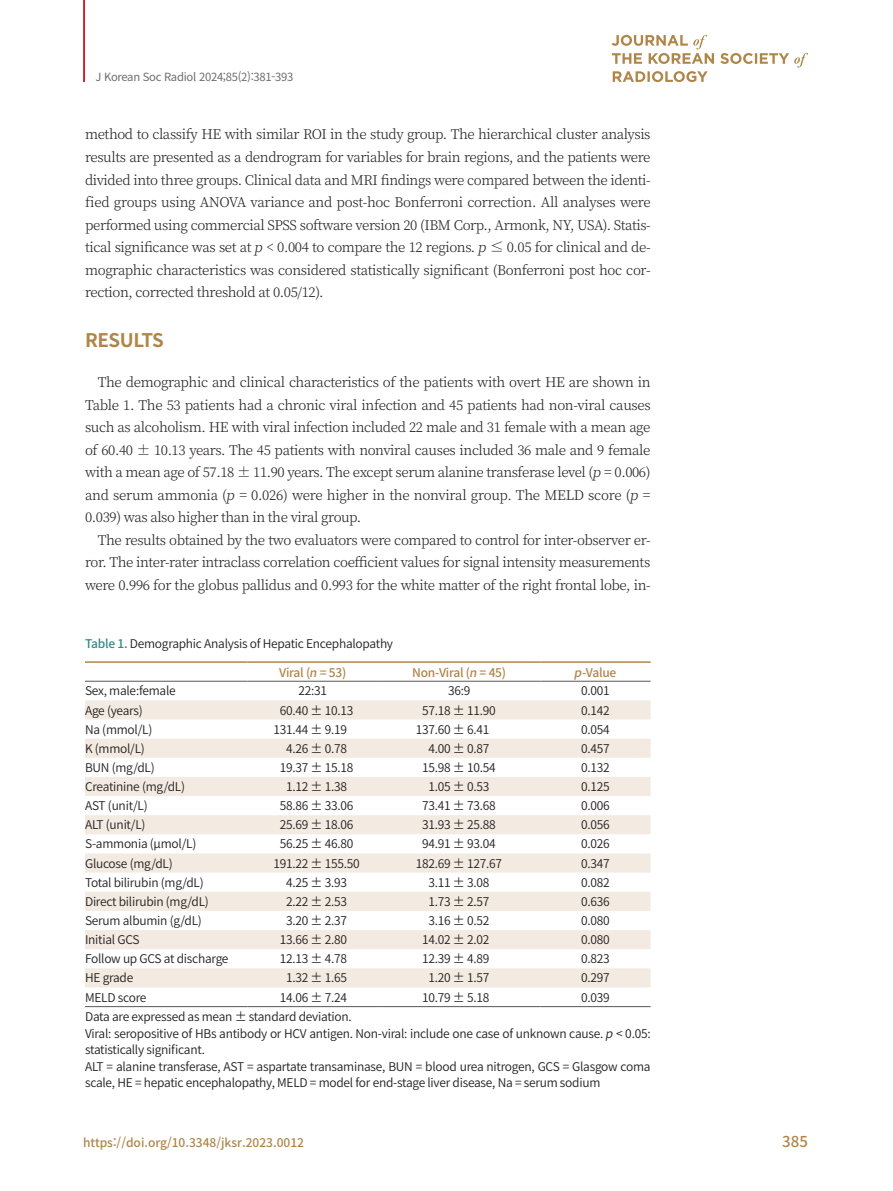
<style>
.page{position:relative;width:893px;height:1191px;background:#fff}
.page>*{position:absolute;margin:0;border:0;box-sizing:border-box;transform-origin:0 0}
.큰제목{font:700 18.75px "Noto Sans CJ Kkr";letter-spacing:-.02em;color:#b08548}
.t1{font:500 15px "Noto Sans CJ Kkr";color:#b08548}
.영문본문{font:300 13.5px/22.5px "Noto Serif CJ Kkr";letter-spacing:-.03em;color:#231f20;text-align:justify}
.표본문{font:600 12px "Noto Sans CJ Kkr";letter-spacing:-.02em;color:#231f20}
.표설명{font:600 12px/16.5px "Noto Sans CJ Kkr";letter-spacing:-.02em;color:#231f20}
.표본문-2{font:500 12px "Noto Sans CJ Kkr";letter-spacing:-.005em;color:#b08548}
.표제목{font:600 12px "Noto Sans CJ Kkr";letter-spacing:-.02em;color:#231f20}
.t2{font:11.25px "Noto Sans CJ Kkr";letter-spacing:-.025em;color:#6c6d70}
.s1{font-style:italic}
.s2{font-weight:500;color:#328886}
</style>
<div class="page">
<hr style="left:83px;top:0;width:2px;height:82px;background:#c8242b">
<svg style="left:612px;top:35px;width:196px;height:47px"></svg>
<svg style="left:85px;top:700px;width:566px;height:287px;fill:#f3ebe1"></svg>
<hr style="left:85px;top:661px;width:163px;height:2px;background:#b08548">
<hr style="left:248px;top:661px;width:130px;height:2px;background:#b08548">
<hr style="left:378px;top:661px;width:162px;height:2px;background:#b08548">
<hr style="left:540px;top:661px;width:111px;height:2px;background:#b08548">
<hr style="left:85px;top:1006px;width:163px;height:1px;background:#57585a">
<hr style="left:248px;top:1006px;width:130px;height:1px;background:#57585a">
<hr style="left:378px;top:1006px;width:162px;height:1px;background:#57585a">
<hr style="left:540px;top:1006px;width:111px;height:1px;background:#57585a">
<hr style="left:85px;top:681px;width:163px;height:1px;background:#57585a">
<hr style="left:248px;top:681px;width:130px;height:1px;background:#57585a">
<hr style="left:378px;top:681px;width:162px;height:1px;background:#57585a">
<hr style="left:540px;top:681px;width:111px;height:1px;background:#57585a">
<p class="t2" style="left:96px;top:70px;width:199px">J Korean Soc Radiol 2024;85(2):381-393</p>
<p class="영문본문" style="left:85px;top:124px;width:567px">method to classify HE with similar ROI in the study group. The hierarchical cluster analysis results are presented as a dendrogram for variables for brain regions, and the patients were divided into three groups. Clinical data and MRI findings were compared between the identi&shy;fied groups using ANOVA variance and post-hoc Bonferroni correction. All analyses were performed using commercial SPSS software version 20 (IBM Corp., Armonk, NY, USA). Statis&shy;tical significance was set at <span class="s1">p</span>&lt; 0.004 to compare the 12 regions. <span class="s1">p</span>≤ 0.05 for clinical and de&shy;mographic characteristics was considered statistically significant (Bonferroni post hoc cor&shy;rection, corrected threshold at 0.05/12).</p>
<p class="큰제목" style="left:85px;top:329px;width:80px">RESULTS</p>
<p class="영문본문" style="left:85px;top:371px;width:567px;text-indent:13px">The demographic and clinical characteristics of the patients with overt HE are shown in Table 1. The 53 patients had a chronic viral infection and 45 patients had non-viral causes such as alcoholism. HE with viral infection included 22 male and 31 female with a mean age of 60.40 ± 10.13 years. The 45 patients with nonviral causes included 36 male and 9 female with a mean age of 57.18 ± 11.90 years. The except serum alanine transferase level (<span class="s1">p</span>= 0.006) and serum ammonia (<span class="s1">p</span>= 0.026) were higher in the nonviral group. The MELD score (<span class="s1">p</span>= 0.039) was also higher than in the viral group.</p>
<p class="영문본문" style="left:85px;top:529px;width:567px;text-indent:13px">The results obtained by the two evaluators were compared to control for inter-observer er&shy;ror. The inter-rater intraclass correlation coefficient values for signal intensity measurements were 0.996 for the globus pallidus and 0.993 for the white matter of the right frontal lobe, in-</p>
<p class="표제목" style="left:85px;top:636px;width:310px"><span class="s2">Table 1.</span> Demographic Analysis of Hepatic Encephalopathy</p>
<p class="표본문-2" style="left:279px;top:665px;width:69px">Viral (<span class="s1">n</span>= 53)</p>
<p class="표본문-2" style="left:412px;top:665px;width:95px">Non-Viral (<span class="s1">n</span>= 45)</p>
<p class="표본문-2" style="left:574px;top:665px;width:44px"><span class="s1">p</span>-Value</p>
<p class="표본문" style="left:85px;top:684px;width:92px">Sex, male:female</p>
<p class="표본문" style="left:298px;top:684px;width:30px">22:31</p>
<p class="표본문" style="left:448px;top:684px;width:24px">36:9</p>
<p class="표본문" style="left:581px;top:684px;width:30px">0.001</p>
<p class="표본문" style="left:85px;top:703px;width:59px">Age (years)</p>
<p class="표본문" style="left:280px;top:703px;width:75px">60.40 ± 10.13</p>
<p class="표본문" style="left:422px;top:703px;width:75px">57.18 ± 11.90</p>
<p class="표본문" style="left:581px;top:703px;width:30px">0.142</p>
<p class="표본문" style="left:85px;top:722px;width:69px">Na (mmol/L)</p>
<p class="표본문" style="left:273px;top:722px;width:75px">131.44 ± 9.19</p>
<p class="표본문" style="left:416px;top:722px;width:75px">137.60 ± 6.41</p>
<p class="표본문" style="left:581px;top:722px;width:30px">0.054</p>
<p class="표본문" style="left:85px;top:741px;width:61px">K (mmol/L)</p>
<p class="표본문" style="left:286px;top:741px;width:62px">4.26 ± 0.78</p>
<p class="표본문" style="left:428px;top:741px;width:62px">4.00 ± 0.87</p>
<p class="표본문" style="left:581px;top:741px;width:30px">0.457</p>
<p class="표본문" style="left:85px;top:760px;width:71px">BUN (mg/dL)</p>
<p class="표본문" style="left:280px;top:760px;width:75px">19.37 ± 15.18</p>
<p class="표본문" style="left:422px;top:760px;width:75px">15.98 ± 10.54</p>
<p class="표본문" style="left:581px;top:760px;width:30px">0.132</p>
<p class="표본문" style="left:85px;top:780px;width:101px">Creatinine (mg/dL)</p>
<p class="표본문" style="left:286px;top:780px;width:62px">1.12 ± 1.38</p>
<p class="표본문" style="left:428px;top:780px;width:62px">1.05 ± 0.53</p>
<p class="표본문" style="left:581px;top:780px;width:30px">0.125</p>
<p class="표본문" style="left:85px;top:799px;width:64px">AST (unit/L)</p>
<p class="표본문" style="left:280px;top:799px;width:75px">58.86 ± 33.06</p>
<p class="표본문" style="left:422px;top:799px;width:75px">73.41 ± 73.68</p>
<p class="표본문" style="left:581px;top:799px;width:30px">0.006</p>
<p class="표본문" style="left:85px;top:818px;width:62px">ALT (unit/L)</p>
<p class="표본문" style="left:280px;top:818px;width:75px">25.69 ± 18.06</p>
<p class="표본문" style="left:422px;top:818px;width:75px">31.93 ± 25.88</p>
<p class="표본문" style="left:581px;top:818px;width:30px">0.056</p>
<p class="표본문" style="left:85px;top:837px;width:113px">S-ammonia (μmol/L)</p>
<p class="표본문" style="left:280px;top:837px;width:75px">56.25 ± 46.80</p>
<p class="표본문" style="left:422px;top:837px;width:75px">94.91 ± 93.04</p>
<p class="표본문" style="left:581px;top:837px;width:30px">0.026</p>
<p class="표본문" style="left:85px;top:856px;width:89px">Glucose (mg/dL)</p>
<p class="표본문" style="left:273px;top:856px;width:88px">191.22 ± 155.50</p>
<p class="표본문" style="left:416px;top:856px;width:88px">182.69 ± 127.67</p>
<p class="표본문" style="left:581px;top:856px;width:30px">0.347</p>
<p class="표본문" style="left:85px;top:875px;width:120px">Total bilirubin (mg/dL)</p>
<p class="표본문" style="left:286px;top:875px;width:62px">4.25 ± 3.93</p>
<p class="표본문" style="left:428px;top:875px;width:62px">3.11 ± 3.08</p>
<p class="표본문" style="left:581px;top:875px;width:30px">0.082</p>
<p class="표본문" style="left:85px;top:894px;width:125px">Direct bilirubin (mg/dL)</p>
<p class="표본문" style="left:286px;top:894px;width:62px">2.22 ± 2.53</p>
<p class="표본문" style="left:428px;top:894px;width:62px">1.73 ± 2.57</p>
<p class="표본문" style="left:581px;top:894px;width:30px">0.636</p>
<p class="표본문" style="left:85px;top:914px;width:118px">Serum albumin (g/dL)</p>
<p class="표본문" style="left:286px;top:914px;width:62px">3.20 ± 2.37</p>
<p class="표본문" style="left:428px;top:914px;width:62px">3.16 ± 0.52</p>
<p class="표본문" style="left:581px;top:914px;width:30px">0.080</p>
<p class="표본문" style="left:85px;top:933px;width:56px">Initial GCS</p>
<p class="표본문" style="left:280px;top:933px;width:69px">13.66 ± 2.80</p>
<p class="표본문" style="left:422px;top:933px;width:69px">14.02 ± 2.02</p>
<p class="표본문" style="left:581px;top:933px;width:30px">0.080</p>
<p class="표본문" style="left:85px;top:952px;width:145px">Follow up GCS at discharge</p>
<p class="표본문" style="left:280px;top:952px;width:69px">12.13 ± 4.78</p>
<p class="표본문" style="left:422px;top:952px;width:69px">12.39 ± 4.89</p>
<p class="표본문" style="left:581px;top:952px;width:30px">0.823</p>
<p class="표본문" style="left:85px;top:971px;width:50px">HE grade</p>
<p class="표본문" style="left:286px;top:971px;width:62px">1.32 ± 1.65</p>
<p class="표본문" style="left:428px;top:971px;width:62px">1.20 ± 1.57</p>
<p class="표본문" style="left:581px;top:971px;width:30px">0.297</p>
<p class="표본문" style="left:85px;top:990px;width:63px">MELD score</p>
<p class="표본문" style="left:280px;top:990px;width:69px">14.06 ± 7.24</p>
<p class="표본문" style="left:422px;top:990px;width:69px">10.79 ± 5.18</p>
<p class="표본문" style="left:581px;top:990px;width:30px">0.039</p>
<p class="표설명" style="left:85px;top:1009px;width:268px">Data are expressed as mean ± standard deviation.</p>
<p class="표설명" style="left:85px;top:1025px;width:567px">Viral: seropositive of HBs antibody or HCV antigen. Non-viral: include one case of unknown cause. <span class="s1">p</span>&lt; 0.05: statistically significant.</p>
<p class="표설명" style="left:85px;top:1058px;width:567px">ALT = alanine transferase, AST = aspartate transaminase, BUN = blood urea nitrogen, GCS = Glasgow coma scale, HE = hepatic encephalopathy, MELD = model for end-stage liver disease, Na = serum sodium</p>
<p class="표본문-2" style="left:83px;top:1135px;width:222px">https://doi.org/10.3348/jksr.2023.0012</p>
<p class="t1" style="left:782px;top:1132px;width:27px">385</p>
</div>
